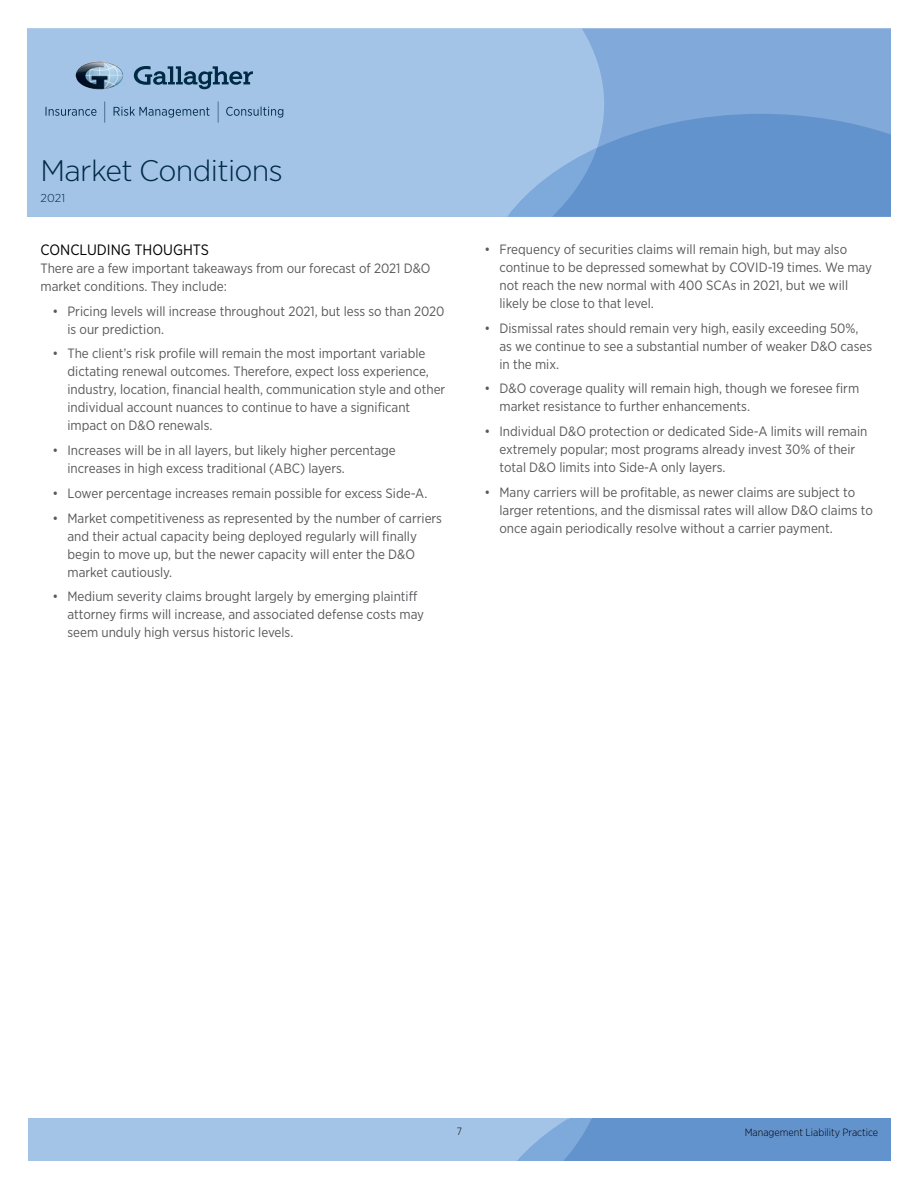
<style>
.page{position:relative;width:918px;height:1188px;background:#fff}
.page>*{position:absolute;margin:0;border:0;box-sizing:border-box;transform-origin:0 0}
.t1{font:300 29.7px "Gotham Narrow";letter-spacing:-.02em;color:#002b44;scale:1.11 1}
.SubHeader1{font:15px "Gotham Narrow";color:#000}
.Body_Text{font:13.5px/18px "Gotham Narrow";color:#58595b}
.t2{font:300 11.55px "Gotham Narrow";color:#002b44;scale:1.11 1}
.t3{font:300 10.5px "Gotham Narrow";color:#000}
</style>
<div class="page">
<div style="left:27px;top:28px;width:577px;height:189px;background:#a4c4e7"></div>
<svg style="left:507px;top:29px;width:384px;height:188px;background:#7ba5d7"></svg>
<svg style="left:134px;top:66px;width:119px;height:23px;background:#698dad"></svg>
<img style="left:76px;top:61px;width:47px;height:28px">
<svg style="left:46px;top:107px;width:51px;height:9px"></svg>
<svg style="left:114px;top:107px;width:95px;height:11px"></svg>
<svg style="left:226px;top:107px;width:57px;height:11px"></svg>
<svg style="left:218px;top:102px;width:1px;height:21px"></svg>
<svg style="left:105px;top:102px;width:1px;height:21px"></svg>
<svg style="left:28px;top:1119px;width:863px;height:42px;background:#8ab1dd"></svg>
<h1 class="t1" style="left:40px;top:153px;width:220px">Market Conditions</h1>
<p class="t2" style="left:40px;top:191px;width:24px">2021</p>
<p class="SubHeader1" style="left:40px;top:240px;width:170px">CONCLUDING THOUGHTS</p>
<p class="Body_Text" style="left:40px;top:259px;width:392px">There are a few important takeaways from our forecast of 2021 D&amp;O market conditions. They include:</p>
<p class="Body_Text" style="left:68px;top:302px;width:379px;text-indent:-15px">• Pricing levels will increase throughout 2021, but less so than 2020 is our prediction.</p>
<p class="Body_Text" style="left:68px;top:344px;width:379px;text-indent:-15px">• The client’s risk profile will remain the most important variable dictating renewal outcomes. Therefore, expect loss experience, industry, location, financial health, communication style and other individual account nuances to continue to have a significant impact on D&amp;O renewals.</p>
<p class="Body_Text" style="left:68px;top:441px;width:330px;text-indent:-15px">• Increases will be in all layers, but likely higher percentage increases in high excess traditional (ABC) layers.</p>
<p class="Body_Text" style="left:52px;top:484px;width:376px">• Lower percentage increases remain possible for excess Side-A.</p>
<p class="Body_Text" style="left:68px;top:509px;width:376px;text-indent:-15px">• Market competitiveness as represented by the number of carriers and their actual capacity being deployed regularly will finally begin to move up, but the newer capacity will enter the D&amp;O market cautiously.</p>
<p class="Body_Text" style="left:68px;top:587px;width:358px;text-indent:-15px">• Medium severity claims brought largely by emerging plaintiff attorney firms will increase, and associated defense costs may seem unduly high versus historic levels.</p>
<p class="Body_Text" style="left:500px;top:240px;width:374px;text-indent:-15px">• Frequency of securities claims will remain high, but may also continue to be depressed somewhat by COVID-19 times. We may not reach the new normal with 400 SCAs in 2021, but we will likely be close to that level.</p>
<p class="Body_Text" style="left:500px;top:319px;width:374px;text-indent:-15px">• Dismissal rates should remain very high, easily exceeding 50%, as we continue to see a substantial number of weaker D&amp;O cases in the mix.</p>
<p class="Body_Text" style="left:500px;top:379px;width:361px;text-indent:-15px">• D&amp;O coverage quality will remain high, though we foresee firm market resistance to further enhancements.</p>
<p class="Body_Text" style="left:500px;top:422px;width:369px;text-indent:-15px">• Individual D&amp;O protection or dedicated Side-A limits will remain extremely popular; most programs already invest 30% of their total D&amp;O limits into Side-A only layers.</p>
<p class="Body_Text" style="left:500px;top:483px;width:375px;text-indent:-15px">• Many carriers will be profitable, as newer claims are subject to larger retentions, and the dismissal rates will allow D&amp;O claims to once again periodically resolve without a carrier payment.</p>
<p class="t3" style="left:457px;top:1125px;width:7px">7</p>
<p class="t3" style="left:745px;top:1126px;width:135px">Management Liability Practice</p>
</div>
